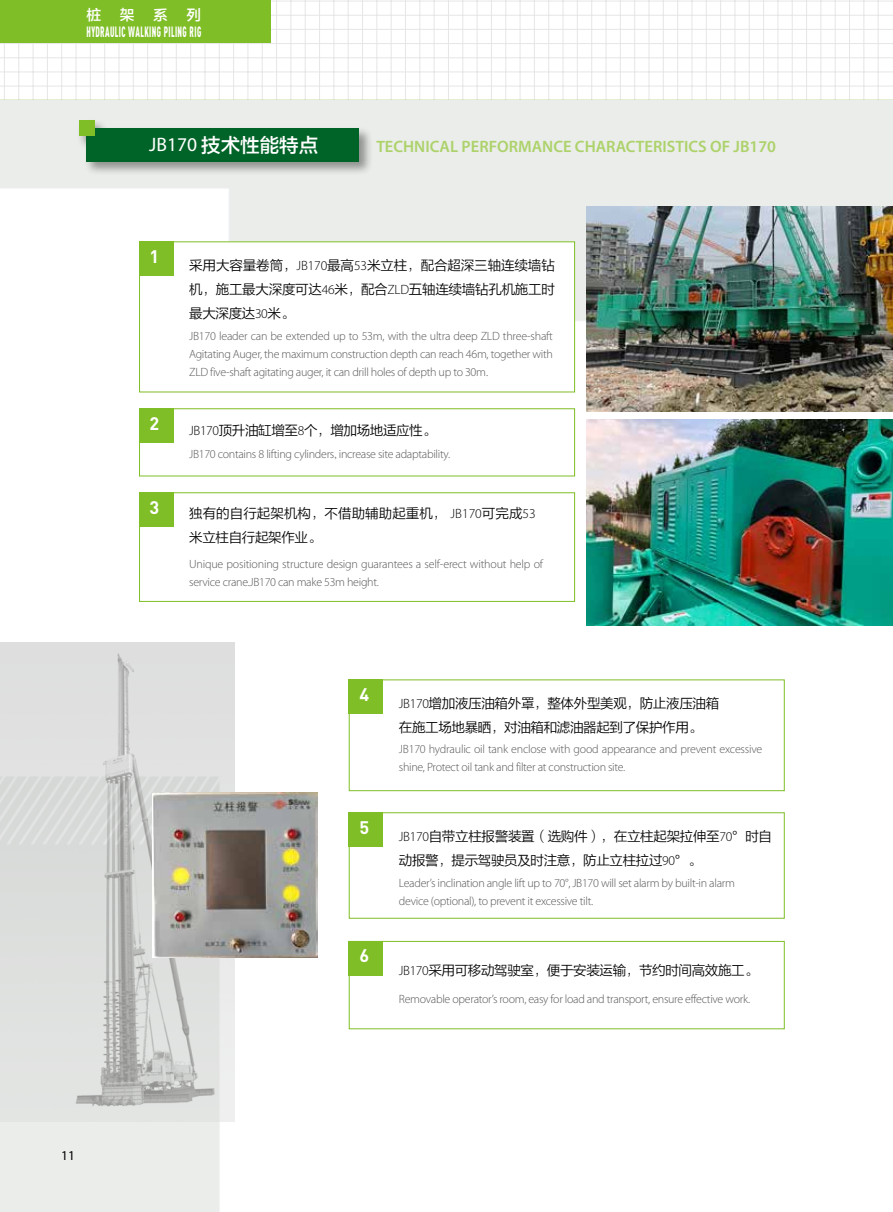
<style>
.page{position:relative;width:893px;height:1212px;background:#fff}
.page>*{position:absolute;margin:0;border:0;box-sizing:border-box;transform-origin:0 0}
.t1{font:19.5px "FZLTZHK GBK1 0";color:#fff}
.t2{font:700 18px "DIN";color:#fff}
.t3{font:600 16.5px "Myriad Pro";color:#add26a}
.t4{font:900 14.7px "DIN Cond";letter-spacing:.04em;color:#fff;scale:.6 1}
.t5{font:14.7px "FZLTZHK GBK1 0";color:#fff}
.t6{font:13.5px/24px "FZLTXIHK GBK1 0";letter-spacing:-.025em;color:#000}
.t7{font:13.5px/24px "FZLTXIHK GBK1 0";letter-spacing:.005em;color:#000}
.t8{font:13.5px "Myriad Pro";color:#000}
.t9{font:300 12px/18px "Myriad Pro";letter-spacing:-.025em;color:#595757}
.s1{font-family:"Myriad Pro"}
.s2{font-family:"Myriad Pro";font-weight:300}
.s3{font-family:"Adobe Song Std"}
</style>
<div class="page">
<hr style="left:0;top:15px;width:893px;height:1px;background:#e6e6e6">
<hr style="left:0;top:43px;width:893px;height:1px;background:#e6e6e6">
<hr style="left:0;top:72px;width:893px;height:1px;background:#e6e6e6">
<hr style="left:0;top:1px;width:893px;height:1px;background:#e6e6e6">
<hr style="left:0;top:29px;width:893px;height:1px;background:#e6e6e6">
<hr style="left:0;top:57px;width:893px;height:1px;background:#e6e6e6">
<hr style="left:0;top:86px;width:893px;height:1px;background:#e6e6e6">
<hr style="left:362px;top:0;width:1px;height:100px;background:#e6e6e6">
<hr style="left:334px;top:0;width:1px;height:100px;background:#e6e6e6">
<hr style="left:305px;top:0;width:1px;height:100px;background:#e6e6e6">
<hr style="left:276px;top:0;width:1px;height:100px;background:#e6e6e6">
<hr style="left:348px;top:0;width:1px;height:100px;background:#e6e6e6">
<hr style="left:319px;top:0;width:1px;height:100px;background:#e6e6e6">
<hr style="left:291px;top:0;width:1px;height:100px;background:#e6e6e6">
<hr style="left:262px;top:0;width:1px;height:100px;background:#e6e6e6">
<hr style="left:248px;top:0;width:1px;height:100px;background:#e6e6e6">
<hr style="left:104px;top:0;width:1px;height:100px;background:#e6e6e6">
<hr style="left:76px;top:0;width:1px;height:100px;background:#e6e6e6">
<hr style="left:47px;top:0;width:1px;height:100px;background:#e6e6e6">
<hr style="left:18px;top:0;width:1px;height:100px;background:#e6e6e6">
<hr style="left:90px;top:0;width:1px;height:100px;background:#e6e6e6">
<hr style="left:61px;top:0;width:1px;height:100px;background:#e6e6e6">
<hr style="left:33px;top:0;width:1px;height:100px;background:#e6e6e6">
<hr style="left:4px;top:0;width:1px;height:100px;background:#e6e6e6">
<hr style="left:0;top:0;width:1px;height:100px;background:#e6e6e6">
<hr style="left:620px;top:0;width:1px;height:100px;background:#e6e6e6">
<hr style="left:591px;top:0;width:1px;height:100px;background:#e6e6e6">
<hr style="left:563px;top:0;width:1px;height:100px;background:#e6e6e6">
<hr style="left:534px;top:0;width:1px;height:100px;background:#e6e6e6">
<hr style="left:606px;top:0;width:1px;height:100px;background:#e6e6e6">
<hr style="left:577px;top:0;width:1px;height:100px;background:#e6e6e6">
<hr style="left:548px;top:0;width:1px;height:100px;background:#e6e6e6">
<hr style="left:520px;top:0;width:1px;height:100px;background:#e6e6e6">
<hr style="left:505px;top:0;width:1px;height:100px;background:#e6e6e6">
<hr style="left:878px;top:0;width:1px;height:100px;background:#e6e6e6">
<hr style="left:849px;top:0;width:1px;height:100px;background:#e6e6e6">
<hr style="left:821px;top:0;width:1px;height:100px;background:#e6e6e6">
<hr style="left:792px;top:0;width:1px;height:100px;background:#e6e6e6">
<hr style="left:864px;top:0;width:1px;height:100px;background:#e6e6e6">
<hr style="left:835px;top:0;width:1px;height:100px;background:#e6e6e6">
<hr style="left:806px;top:0;width:1px;height:100px;background:#e6e6e6">
<hr style="left:778px;top:0;width:1px;height:100px;background:#e6e6e6">
<hr style="left:763px;top:0;width:1px;height:100px;background:#e6e6e6">
<hr style="left:491px;top:0;width:1px;height:100px;background:#e6e6e6">
<hr style="left:462px;top:0;width:1px;height:100px;background:#e6e6e6">
<hr style="left:434px;top:0;width:1px;height:100px;background:#e6e6e6">
<hr style="left:405px;top:0;width:1px;height:100px;background:#e6e6e6">
<hr style="left:477px;top:0;width:1px;height:100px;background:#e6e6e6">
<hr style="left:448px;top:0;width:1px;height:100px;background:#e6e6e6">
<hr style="left:420px;top:0;width:1px;height:100px;background:#e6e6e6">
<hr style="left:391px;top:0;width:1px;height:100px;background:#e6e6e6">
<hr style="left:377px;top:0;width:1px;height:100px;background:#e6e6e6">
<hr style="left:233px;top:0;width:1px;height:100px;background:#e6e6e6">
<hr style="left:205px;top:0;width:1px;height:100px;background:#e6e6e6">
<hr style="left:176px;top:0;width:1px;height:100px;background:#e6e6e6">
<hr style="left:147px;top:0;width:1px;height:100px;background:#e6e6e6">
<hr style="left:219px;top:0;width:1px;height:100px;background:#e6e6e6">
<hr style="left:190px;top:0;width:1px;height:100px;background:#e6e6e6">
<hr style="left:162px;top:0;width:1px;height:100px;background:#e6e6e6">
<hr style="left:133px;top:0;width:1px;height:100px;background:#e6e6e6">
<hr style="left:119px;top:0;width:1px;height:100px;background:#e6e6e6">
<hr style="left:749px;top:0;width:1px;height:100px;background:#e6e6e6">
<hr style="left:720px;top:0;width:1px;height:100px;background:#e6e6e6">
<hr style="left:692px;top:0;width:1px;height:100px;background:#e6e6e6">
<hr style="left:663px;top:0;width:1px;height:100px;background:#e6e6e6">
<hr style="left:735px;top:0;width:1px;height:100px;background:#e6e6e6">
<hr style="left:706px;top:0;width:1px;height:100px;background:#e6e6e6">
<hr style="left:677px;top:0;width:1px;height:100px;background:#e6e6e6">
<hr style="left:649px;top:0;width:1px;height:100px;background:#e6e6e6">
<hr style="left:634px;top:0;width:1px;height:100px;background:#e6e6e6">
<hr style="left:892px;top:0;width:1px;height:100px;background:#e6e6e6">
<hr style="left:0;top:100px;width:893px;height:1px;background:#7fbe26">
<div style="left:0;top:0;width:271px;height:43px;background:#7fbe26"></div>
<img style="left:0;top:101px;width:893px;height:1111px">
<div style="left:76px;top:118px;width:297px;height:57px;background:#000;opacity:.39"></div>
<div style="left:86px;top:128px;width:273px;height:33px;background:#006428"></div>
<div style="left:79px;top:120px;width:16px;height:16px;background:#7fbe26"></div>
<svg style="left:139px;top:241px;width:436px;height:152px"></svg>
<svg style="left:349px;top:679px;width:436px;height:112px"></svg>
<svg style="left:349px;top:812px;width:436px;height:107px"></svg>
<svg style="left:349px;top:941px;width:436px;height:88px"></svg>
<div style="left:139px;top:241px;width:34px;height:35px;background:#7fbe26"></div>
<div style="left:349px;top:679px;width:34px;height:35px;background:#7fbe26"></div>
<svg style="left:139px;top:408px;width:436px;height:69px"></svg>
<div style="left:139px;top:408px;width:34px;height:34px;background:#7fbe26"></div>
<div style="left:349px;top:812px;width:34px;height:34px;background:#7fbe26"></div>
<svg style="left:139px;top:492px;width:436px;height:110px"></svg>
<div style="left:139px;top:492px;width:34px;height:34px;background:#7fbe26"></div>
<div style="left:349px;top:941px;width:34px;height:34px;background:#7fbe26"></div>
<img style="left:587px;top:206px;width:306px;height:205px">
<img style="left:0;top:642px;width:234px;height:479px">
<img style="left:152px;top:792px;width:165px;height:165px">
<img style="left:587px;top:420px;width:306px;height:205px">
<p class="t5" style="left:86px;top:7px;width:16px">桩</p>
<p class="t5" style="left:120px;top:7px;width:16px">架</p>
<p class="t5" style="left:153px;top:7px;width:16px">系</p>
<p class="t5" style="left:187px;top:7px;width:16px">列</p>
<p class="t4" style="left:86px;top:23px;width:193px">HYDRAULIC WALKING PILING RIG</p>
<h1 class="t1" style="left:149px;top:135px;width:170px"><span class="s1">JB170</span> 技术性能特点</h1>
<h3 class="t3" style="left:376px;top:136px;width:401px">TECHNICAL PERFORMANCE CHARACTERISTICS OF JB170</h3>
<h2 class="t2" style="left:150px;top:244px;width:11px">1</h2>
<h2 class="t2" style="left:150px;top:411px;width:11px">2</h2>
<h2 class="t2" style="left:150px;top:495px;width:11px">3</h2>
<p class="t6" style="left:189px;top:254px;width:367px;text-align:justify">采用大容量卷筒，<span class="s2">JB170</span>最高<span class="s2">53</span>米立柱，配合超深三轴连续墙钻机，施工最大深度可达<span class="s2">46</span>米，配合<span class="s2">ZLD</span>五轴连续墙钻孔机施工时最大深度达<span class="s2">30</span>米。</p>
<p class="t9" style="left:189px;top:327px;width:365px;text-align:justify">JB170 leader can be extended up to 53m, with the ultra deep ZLD three-shaft Agitating Auger, the maximum construction depth can reach 46m, together with ZLD five-shaft agitating auger, it can drill holes of depth up to 30m<span class="s3">.</span></p>
<p class="t6" style="left:189px;top:418px;width:248px"><span class="s2">JB170</span>顶升油缸增至<span class="s2">8</span>个，增加场地适应性。</p>
<p class="t9" style="left:189px;top:445px;width:262px">JB170 contains 8 lifting cylinders<span class="s3">,</span> increase site adaptability.</p>
<p class="t7" style="left:189px;top:501px;width:348px">独有的自行起架机构，不借助辅助起重机， <span class="s2">JB170</span>可完成<span class="s2">53</span>米立柱自行起架作业。</p>
<p class="t9" style="left:189px;top:555px;width:355px">Unique positioning structure design guarantees a self-erect without help of service crane.JB170 can make 53m height.</p>
<h2 class="t2" style="left:359px;top:682px;width:11px">4</h2>
<h2 class="t2" style="left:359px;top:815px;width:11px">5</h2>
<h2 class="t2" style="left:359px;top:944px;width:11px">6</h2>
<p class="t6" style="left:399px;top:692px;width:322px"><span class="s2">JB170</span>增加液压油箱外罩，整体外型美观，防止液压油箱在施工场地暴晒，对油箱和滤油器起到了保护作用。</p>
<p class="t9" style="left:399px;top:740px;width:365px">JB170 hydraulic oil tank enclose with good appearance and prevent excessive shine, Protect oil tank and filter at construction site.</p>
<p class="t6" style="left:399px;top:824px;width:375px"><span class="s2">JB170</span>自带立柱报警装置（选购件），在立柱起架拉伸至<span class="s2">70</span>°时自动报警，提示驾驶员及时注意，防止立柱拉过<span class="s2">90</span>°。</p>
<p class="t9" style="left:399px;top:874px;width:338px">Leader’s inclination angle lift up to 70°, JB170 will set alarm by built-in alarm device (optional), to prevent it excessive tilt.</p>
<p class="t6" style="left:399px;top:958px;width:360px"><span class="s2">JB170</span>采用可移动驾驶室，便于安装运输，节约时间高效施工。</p>
<p class="t9" style="left:399px;top:990px;width:353px">Removable operator’s room, easy for load and transport, ensure effective work.</p>
<p class="t8" style="left:61px;top:1147px;width:15px">11</p>
</div>
